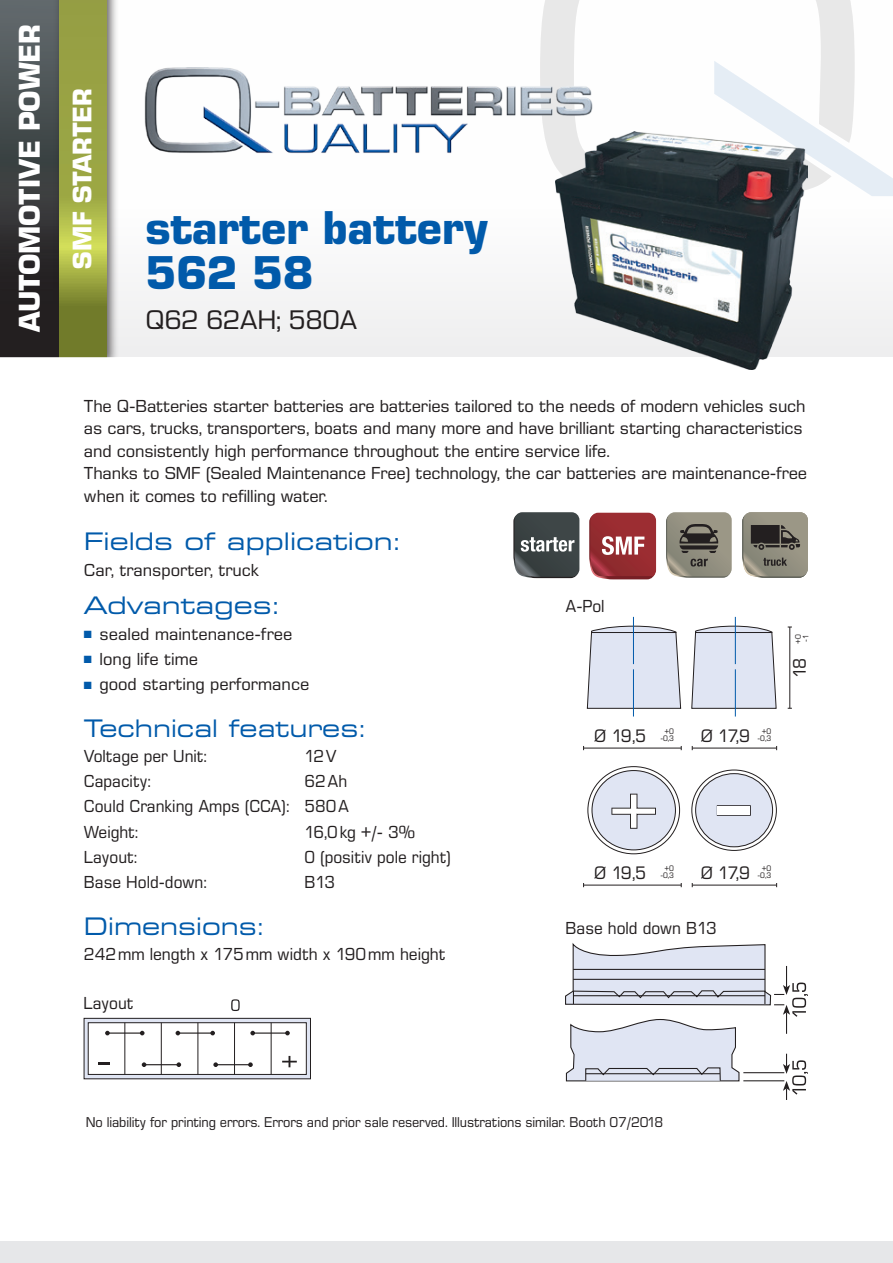
<style>
.page{position:relative;width:893px;height:1263px;background:#fff}
.page>*{position:absolute;margin:0;border:0;box-sizing:border-box;transform-origin:0 0}
.t1{font:700 expanded 50.4px "Eurostile SB";color:#fff}
.t2{font:700 45px/45px "Eurostile SB";color:#015aaa}
.t3{font:700 28.5px "Eurostile SB";color:#fff}
.t4{font:25.5px "Eurostile SB";letter-spacing:-.02em;color:#231f20}
.t5{font:700 25.5px "Eurostile SB";color:#fff}
.t6{font:24px "Eurostile SB Extend";color:#015aaa}
.t7{font:24px "Eurostile SB Extend";color:#015aaa;scale:.95 1}
.t8{font:17.1px "Eurostile SB";letter-spacing:-.11em;color:#231f20;scale:.94 1}
.t9{font:16.5px/22.5px "Eurostile SB";letter-spacing:-.01em;color:#231f20}
.t10{font:16.5px/25.2px "Eurostile SB";letter-spacing:-.01em;color:#231f20;text-align:justify;scale:.94 1}
.t11{font:16.5px "Eurostile SB";letter-spacing:-.01em;color:#231f20;scale:.95 1}
.t12{font:13.5px "Eurostile SB";letter-spacing:-.01em;color:#231f20;scale:.95 1}
.t13{font:7.5px/7.5px "Eurostile SB";color:#231f20;text-align:center;scale:.94 1}
.s1{color:#015aaa}
</style>
<div class="page">
<div style="left:0;top:0;width:893px;height:357px;background:#fbfbfb"></div>
<div style="left:0;top:1242px;width:893px;height:21px;background:#e6e7e9"></div>
<svg style="left:540px;top:0;width:315px;height:189px"></svg>
<svg style="left:714px;top:61px;width:179px;height:135px"></svg>
<img style="left:144px;top:59px;width:479px;height:100px">
<div style="left:0;top:0;width:65px;height:357px;background:linear-gradient(to bottom,#5f6a6c,#1a1415)"></div>
<div style="left:53px;top:0;width:66px;height:357px;background:#231f20;opacity:.75"></div>
<svg style="left:59px;top:0;width:47px;height:357px;background:#98a341"></svg>
<svg style="left:586px;top:616px;width:96px;height:100px"></svg>
<svg style="left:691px;top:616px;width:86px;height:100px"></svg>
<hr style="left:584px;top:748px;width:97px;height:1px;background:#231f20">
<hr style="left:584px;top:885px;width:97px;height:1px;background:#231f20">
<hr style="left:692px;top:748px;width:85px;height:1px;background:#231f20">
<hr style="left:692px;top:885px;width:85px;height:1px;background:#231f20">
<hr style="left:789px;top:627px;width:1px;height:81px;background:#231f20">
<svg style="left:588px;top:767px;width:92px;height:87px"></svg>
<svg style="left:692px;top:770px;width:84px;height:80px"></svg>
<div style="left:691px;top:769px;width:86px;height:82px;border:1px solid #231f20;border-radius:50%"></div>
<div style="left:592px;top:770px;width:83px;height:80px;background:#e0e5f3;border-radius:50%"></div>
<div style="left:591px;top:770px;width:85px;height:80px;border:1px solid #231f20;border-radius:50%"></div>
<div style="left:696px;top:774px;width:77px;height:73px;background:#e0e5f3;border-radius:50%"></div>
<div style="left:695px;top:773px;width:78px;height:74px;border:1px solid #231f20;border-radius:50%"></div>
<svg style="left:611px;top:793px;width:45px;height:36px"></svg>
<div style="left:717px;top:805px;width:34px;height:11px;border:2px solid #231f20"></div>
<svg style="left:565px;top:943px;width:243px;height:157px"></svg>
<div style="left:84px;top:1018px;width:226px;height:61px;background:#e0e5f3"></div>
<div style="left:84px;top:1018px;width:227px;height:61px;border:1px solid #231f20"></div>
<div style="left:88px;top:1023px;width:218px;height:51px;background:#fff"></div>
<div style="left:88px;top:1022px;width:219px;height:53px;border:1px solid #231f20"></div>
<hr style="left:124px;top:1023px;width:1px;height:51px;background:#231f20">
<hr style="left:161px;top:1023px;width:1px;height:51px;background:#231f20">
<hr style="left:197px;top:1023px;width:1px;height:51px;background:#231f20">
<hr style="left:234px;top:1023px;width:1px;height:51px;background:#231f20">
<hr style="left:271px;top:1023px;width:1px;height:51px;background:#231f20">
<hr style="left:107px;top:1032px;width:35px;height:2px;background:#231f20">
<svg style="left:105px;top:1031px;width:5px;height:4px"></svg>
<svg style="left:140px;top:1031px;width:5px;height:4px"></svg>
<hr style="left:178px;top:1032px;width:35px;height:2px;background:#231f20">
<svg style="left:176px;top:1031px;width:4px;height:4px"></svg>
<svg style="left:210px;top:1031px;width:5px;height:4px"></svg>
<hr style="left:144px;top:1064px;width:35px;height:1px;background:#231f20">
<svg style="left:142px;top:1062px;width:4px;height:5px"></svg>
<svg style="left:176px;top:1062px;width:5px;height:5px"></svg>
<hr style="left:216px;top:1064px;width:34px;height:1px;background:#231f20">
<svg style="left:213px;top:1062px;width:5px;height:5px"></svg>
<svg style="left:248px;top:1062px;width:5px;height:5px"></svg>
<hr style="left:253px;top:1032px;width:34px;height:2px;background:#231f20">
<svg style="left:250px;top:1031px;width:5px;height:4px"></svg>
<svg style="left:285px;top:1031px;width:5px;height:4px"></svg>
<svg style="left:282px;top:1056px;width:15px;height:11px"></svg>
<svg style="left:99px;top:1062px;width:11px;height:3px"></svg>
<svg style="left:231px;top:999px;width:9px;height:12px"></svg>
<img style="left:556px;top:132px;width:252px;height:237px">
<svg style="left:589px;top:513px;width:67px;height:66px;background:#a4474b"></svg>
<svg style="left:666px;top:512px;width:66px;height:66px;background:#858276"></svg>
<svg style="left:513px;top:512px;width:66px;height:66px;background:#545a5b"></svg>
<svg style="left:742px;top:512px;width:66px;height:66px;background:#7f7c70"></svg>
<h3 class="t3" style="left:12px;top:332px;width:309px;rotate:-90deg">AUTOMOTIVE POWER</h3>
<h3 class="t5" style="left:67px;top:269px;width:182px;rotate:-90deg">SMF STARTER</h3>
<h2 class="t2" style="left:146px;top:205px;width:344px">starter battery<br>562 58</h2>
<h3 class="t4" style="left:146px;top:305px;width:213px">Q62 62AH; 580A</h3>
<p class="t9" style="left:84px;top:395px;width:724px">The Q-Batteries starter batteries are batteries tailored to the needs of modern vehicles such as cars, trucks, transporters, boats and many more and have brilliant starting characteristics and consistently high performance throughout the entire service life.<br>Thanks to SMF (Sealed Maintenance Free) technology, the car batteries are maintenance-free when it comes to refilling water.</p>
<h3 class="t6" style="left:84px;top:528px;width:317px">Fields of application:</h3>
<p class="t9" style="left:84px;top:559px;width:177px">Car, transporter, truck</p>
<h3 class="t6" style="left:84px;top:592px;width:196px">Advantages:</h3>
<p class="t9" style="left:84px;top:623px;width:210px"><span class="s1">■</span> sealed maintenance-free</p>
<p class="t9" style="left:84px;top:648px;width:115px"><span class="s1">■</span> long life time</p>
<p class="t9" style="left:84px;top:673px;width:227px"><span class="s1">■</span> good starting performance</p>
<h3 class="t7" style="left:84px;top:715px;width:297px">Technical features:</h3>
<p class="t10" style="left:84px;top:743px;width:132px">Voltage per Unit:</p>
<p class="t10" style="left:304px;top:743px;width:36px">12V</p>
<p class="t10" style="left:84px;top:769px;width:72px">Capacity:</p>
<p class="t10" style="left:566px;top:594px;width:43px">A-Pol</p>
<p class="t13" style="left:794px;top:644px;width:12px;text-align:left;rotate:-90deg">+0 -1</p>
<p class="t8" style="left:790px;top:678px;width:23px;rotate:-90deg">18</p>
<p class="t13" style="left:660px;top:727px;width:16px">+0 -0,3</p>
<p class="t13" style="left:757px;top:727px;width:16px">+0 -0,3</p>
<p class="t8" style="left:594px;top:726px;width:57px">Ø 19,5</p>
<p class="t8" style="left:701px;top:726px;width:54px">Ø 17,9</p>
<p class="t10" style="left:84px;top:769px;width:284px;text-indent:221px">62Ah Could Cranking Amps (CCA): 580A Weight:</p>
<h1 class="t1" style="left:608px;top:779px;width:146px">+ –</h1>
<p class="t10" style="left:304px;top:819px;width:119px">16,0kg +/- 3%</p>
<p class="t10" style="left:84px;top:844px;width:58px">Layout:</p>
<p class="t10" style="left:304px;top:844px;width:157px">0 (positiv pole right)</p>
<p class="t10" style="left:84px;top:870px;width:132px">Base Hold-down:</p>
<p class="t10" style="left:304px;top:870px;width:34px">B13</p>
<h3 class="t7" style="left:84px;top:913px;width:190px">Dimensions:</h3>
<p class="t11" style="left:84px;top:945px;width:382px">242mm length x 175mm width x 190mm height</p>
<p class="t10" style="left:84px;top:990px;width:55px">Layout</p>
<p class="t8" style="left:594px;top:863px;width:57px">Ø 19,5</p>
<p class="t13" style="left:660px;top:865px;width:16px">+0 -0,3</p>
<p class="t8" style="left:701px;top:863px;width:54px">Ø 17,9</p>
<p class="t13" style="left:757px;top:865px;width:16px">+0 -0,3</p>
<p class="t10" style="left:566px;top:916px;width:162px">Base hold down B13</p>
<p class="t12" style="left:86px;top:1115px;width:609px">No liability for printing errors. Errors and prior sale reserved. Illustrations similar. Booth 07/2018</p>
</div>
